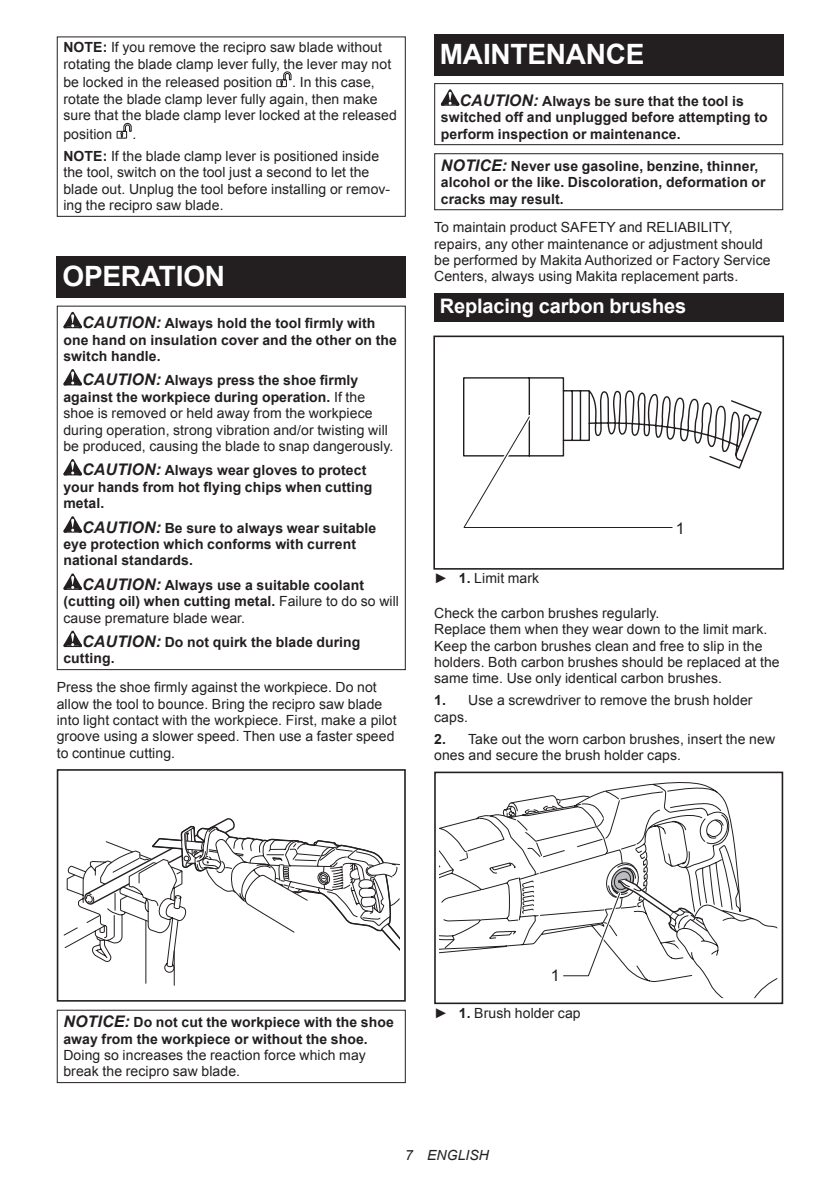
<style>
.page{position:relative;width:840px;height:1191px;background:#fff}
.page>*{position:absolute;margin:0;border:0;box-sizing:border-box;transform-origin:0 0}
.t1{font:700 28px "Arial";letter-spacing:-.01em;color:#fff}
.t2{font:700 20px "Arial";letter-spacing:-.01em;color:#fff}
.t3{font:16px "Arial";color:#231f20}
.t4{font:14px/16.4px "Arial";letter-spacing:.005em;color:#231f20}
.t5{font:700 14px/16.4px "Arial";letter-spacing:.005em;color:#231f20}
.t6{font:italic 14px "Arial";letter-spacing:.005em;color:#231f20}
.s1{font-weight:700}
.s2{font-style:italic;font-size:16px}
.s3{font-weight:700;font-style:italic;font-size:16px}
.s4{font-weight:400}
</style>
<div class="page">
<svg style="left:276px;top:71px;width:16px;height:16px"></svg>
<svg style="left:116px;top:123px;width:16px;height:16px"></svg>
<div style="left:57px;top:36px;width:348px;height:181px;border:1px solid #231f20"></div>
<div style="left:57px;top:256px;width:348px;height:41px;background:#231f20"></div>
<svg style="left:63px;top:312px;width:19px;height:16px"></svg>
<svg style="left:63px;top:369px;width:19px;height:16px"></svg>
<svg style="left:63px;top:459px;width:19px;height:16px"></svg>
<svg style="left:63px;top:516px;width:19px;height:16px"></svg>
<svg style="left:63px;top:573px;width:19px;height:17px"></svg>
<svg style="left:63px;top:630px;width:19px;height:17px"></svg>
<div style="left:57px;top:306px;width:348px;height:364px;border:1px solid #231f20"></div>
<svg style="left:63px;top:818px;width:336px;height:168px"></svg>
<div style="left:57px;top:973px;width:73px;height:28px;background:#fff"></div>
<div style="left:57px;top:769px;width:348px;height:232px;border:2px solid #231f20"></div>
<div style="left:57px;top:1009px;width:348px;height:74px;border:1px solid #231f20"></div>
<div style="left:434px;top:34px;width:348px;height:41px;background:#231f20"></div>
<svg style="left:440px;top:89px;width:19px;height:17px"></svg>
<div style="left:434px;top:83px;width:348px;height:62px;border:1px solid #231f20"></div>
<div style="left:434px;top:153px;width:348px;height:57px;border:1px solid #231f20"></div>
<div style="left:434px;top:293px;width:348px;height:28px;background:#231f20"></div>
<div style="left:433px;top:335px;width:350px;height:234px;border:2px solid #231f20"></div>
<svg style="left:462px;top:335px;width:300px;height:134px"></svg>
<svg style="left:462px;top:411px;width:210px;height:117px"></svg>
<svg style="left:439px;top:782px;width:282px;height:172px"></svg>
<svg style="left:503px;top:795px;width:234px;height:159px"></svg>
<div style="left:434px;top:771px;width:348px;height:233px;border:2px solid #231f20"></div>
<svg style="left:560px;top:860px;width:216px;height:138px"></svg>
<p class="t4" style="left:63px;top:39px;width:329px"><span class="s1">NOTE:</span> If you remove the recipro saw blade without rotating the blade clamp lever fully, the lever may not</p>
<p class="t4" style="left:63px;top:74px;width:210px">be locked in the released position</p>
<p class="t4" style="left:63px;top:74px;width:335px;text-indent:229px">. In this case, rotate the blade clamp lever fully again, then make sure that the blade clamp lever locked at the released</p>
<p class="t4" style="left:63px;top:126px;width:50px">position</p>
<p class="t4" style="left:63px;top:123px;width:317px;line-height:22px;text-indent:69px">.<br><span class="s1">NOTE:</span> If the blade clamp lever is positioned inside</p>
<p class="t4" style="left:63px;top:164px;width:328px">the tool, switch on the tool just a second to let the blade out. Unplug the tool before installing or remov&shy;ing the recipro saw blade.</p>
<h1 class="t1" style="left:62px;top:258px;width:164px">OPERATION</h1>
<p class="t5" style="left:63px;top:315px;width:335px;text-indent:19px"><span class="s2">CAUTION:</span> Always hold the tool firmly with one hand on insulation cover and the other on the switch handle.</p>
<p class="t4" style="left:63px;top:372px;width:331px;text-indent:19px"><span class="s3">CAUTION:</span> <span class="s1">Always press the shoe firmly against the workpiece during operation.</span> If the shoe is removed or held away from the workpiece during operation, strong vibration and/or twisting will be produced, causing the blade to snap dangerously.</p>
<p class="t5" style="left:63px;top:463px;width:310px;text-indent:19px"><span class="s2">CAUTION:</span> Always wear gloves to protect your hands from hot flying chips when cutting metal.</p>
<p class="t5" style="left:63px;top:520px;width:314px;text-indent:19px"><span class="s2">CAUTION:</span> Be sure to always wear suitable eye protection which conforms with current national standards.</p>
<p class="t5" style="left:63px;top:577px;width:337px;text-indent:19px"><span class="s2">CAUTION:</span> Always use a suitable coolant (cutting oil) when cutting metal. <span class="s4">Failure to do so will cause premature blade wear.</span></p>
<p class="t5" style="left:63px;top:634px;width:298px;text-indent:19px"><span class="s2">CAUTION:</span> Do not quirk the blade during cutting.</p>
<p class="t4" style="left:57px;top:679px;width:341px">Press the shoe firmly against the workpiece. Do not allow the tool to bounce. Bring the recipro saw blade into light contact with the workpiece. First, make a pilot groove using a slower speed. Then use a faster speed to continue cutting.</p>
<h1 class="t1" style="left:439px;top:35px;width:206px">MAINTENANCE</h1>
<p class="t5" style="left:440px;top:93px;width:328px;text-indent:19px"><span class="s2">CAUTION:</span> Always be sure that the tool is switched off and unplugged before attempting to perform inspection or maintenance.</p>
<p class="t5" style="left:440px;top:158px;width:326px"><span class="s2">NOTICE:</span> Never use gasoline, benzine, thinner, alcohol or the like. Discoloration, deformation or cracks may result.</p>
<p class="t4" style="left:434px;top:219px;width:338px">To maintain product SAFETY and RELIABILITY, repairs, any other maintenance or adjustment should be performed by Makita Authorized or Factory Service Centers, always using Makita replacement parts.</p>
<h2 class="t2" style="left:439px;top:292px;width:248px">Replacing carbon brushes</h2>
<p class="t3" style="left:675px;top:517px;width:10px">1</p>
<p class="t4" style="left:434px;top:570px;width:106px">► <span class="s1">1.</span> Limit mark</p>
<p class="t4" style="left:434px;top:605px;width:347px">Check the carbon brushes regularly.<br>Replace them when they wear down to the limit mark.<br>Keep the carbon brushes clean and free to slip in the holders. Both carbon brushes should be replaced at the same time. Use only identical carbon brushes.</p>
<p class="t4" style="left:434px;top:692px;width:320px"><span class="s1">1.</span> Use a screwdriver to remove the brush holder caps.</p>
<p class="t4" style="left:434px;top:731px;width:342px"><span class="s1">2.</span> Take out the worn carbon brushes, insert the new ones and secure the brush holder caps.</p>
<p class="t5" style="left:63px;top:1014px;width:332px"><span class="s2">NOTICE:</span> Do not cut the workpiece with the shoe away from the workpiece or without the shoe.</p>
<p class="t4" style="left:63px;top:1047px;width:304px">Doing so increases the reaction force which may break the recipro saw blade.</p>
<p class="t3" style="left:550px;top:965px;width:10px">1</p>
<p class="t4" style="left:434px;top:1004px;width:148px">► <span class="s1">1.</span> Brush holder cap</p>
<p class="t6" style="left:405px;top:1146px;width:85px">7 ENGLISH</p>
</div>
